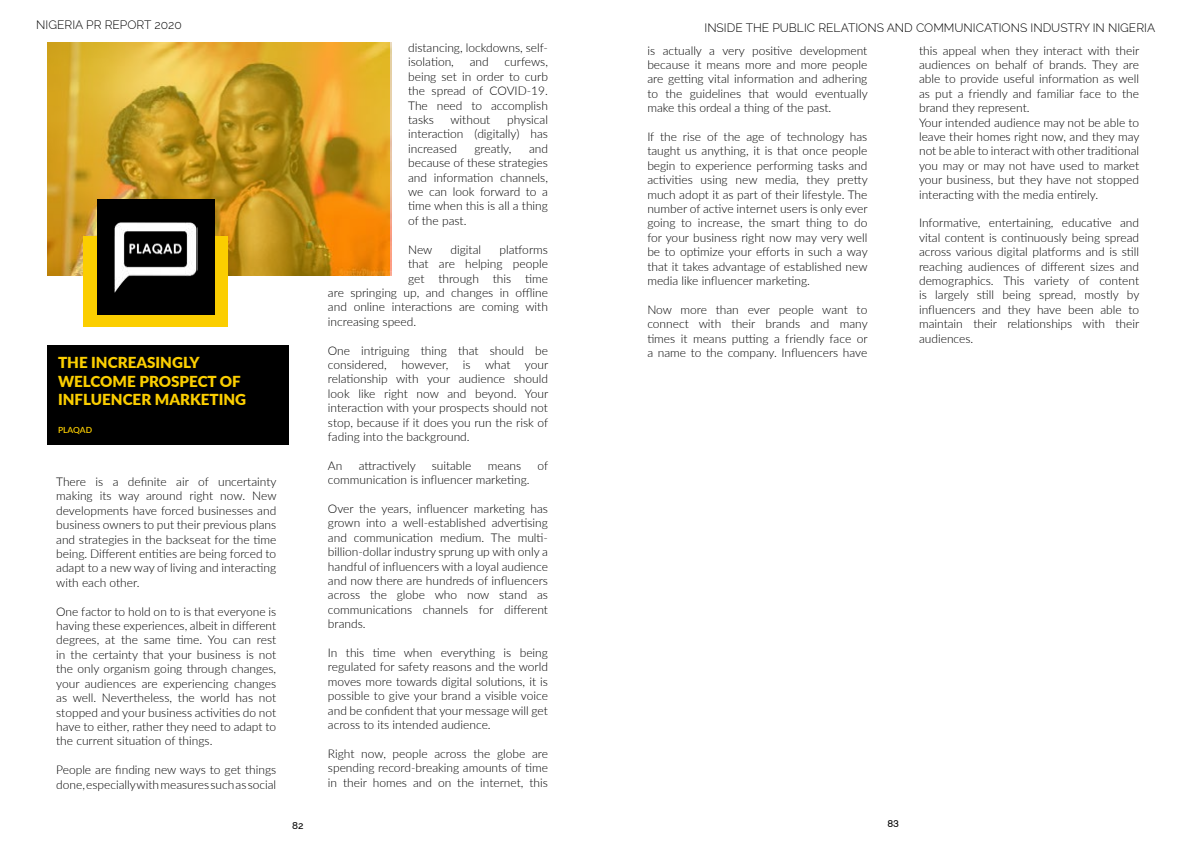
<style>
.page{position:relative;width:1191px;height:842px;background:#fff}
.page>*{position:absolute;margin:0;border:0;box-sizing:border-box;transform-origin:0 0}
.t1{font:900 15.2px/18.2px "Lato";color:#fbce00}
.t2{font:300 12px/14.4px "Lato";color:#000;text-align:justify}
.t3{font:300 12px "Raleway";color:#000}
.t4{font:500 10px "Raleway";color:#000}
.t5{font:10px "Akzidenz Grotesk BE";color:#000}
.t6{font:600 8.5px "Lato";color:#fbce00}
</style>
<div class="page">
<img style="left:47px;top:42px;width:345px;height:234px">
<div style="left:47px;top:345px;width:242px;height:99px;background:#000"></div>
<div style="left:83px;top:236px;width:145px;height:91px;background:#fbce00"></div>
<div style="left:97px;top:200px;width:117px;height:115px;background:#000"></div>
<img style="left:114px;top:222px;width:84px;height:71px">
<p class="t3" style="left:36px;top:18px;width:147px">NIGERIA PR REPORT 2020</p>
<p class="t3" style="left:704px;top:21px;width:452px">INSIDE THE PUBLIC RELATIONS AND COMMUNICATIONS INDUSTRY IN NIGERIA</p>
<p class="t1" style="left:58px;top:353px;width:190px">THE INCREASINGLY<br>WELCOME PROSPECT OF<br>INFLUENCER MARKETING</p>
<p class="t6" style="left:58px;top:423px;width:36px">PLAQAD</p>
<p class="t2" style="left:56px;top:474px;width:222px">There is a definite air of uncertainty making its way around right now. New developments have forced businesses and business owners to put their previous plans and strategies in the backseat for the time being. Different entities are being forced to adapt to a new way of living and interacting with each other.</p>
<p class="t2" style="left:56px;top:604px;width:221px">One factor to hold on to is that everyone is having these experiences, albeit in different degrees, at the same time. You can rest in the certainty that your business is not the only organism going through changes, your audiences are experiencing changes as well. Nevertheless, the world has not stopped and your business activities do not have to either, rather they need to adapt to the current situation of things.</p>
<p class="t2" style="left:56px;top:762px;width:221px">People are finding new ways to get things done, especially with measures such as social</p>
<p class="t2" style="left:408px;top:40px;width:141px">distancing, lockdowns, self&shy;isolation,</p>
<p class="t2" style="left:470px;top:55px;width:21px">and</p>
<p class="t2" style="left:408px;top:55px;width:141px;text-indent:96px">curfews, being set in order to curb the spread of COVID-19.<br>The need to accomplish tasks</p>
<p class="t2" style="left:408px;top:112px;width:141px;text-indent:99px">physical interaction (digitally) has increased</p>
<p class="t2" style="left:450px;top:112px;width:41px">without</p>
<p class="t2" style="left:408px;top:141px;width:141px;text-indent:121px">and because of these strategies and information channels, we can look forward to a time when this is all a thing of the past.</p>
<p class="t2" style="left:408px;top:242px;width:26px">New</p>
<p class="t2" style="left:450px;top:242px;width:32px">digital</p>
<p class="t2" style="left:499px;top:242px;width:50px">platforms</p>
<p class="t2" style="left:408px;top:256px;width:141px">that are helping people</p>
<p class="t2" style="left:408px;top:271px;width:141px">get through this time</p>
<p class="t2" style="left:328px;top:285px;width:221px">are springing up, and changes in offline</p>
<p class="t2" style="left:328px;top:299px;width:221px">and online interactions are coming with</p>
<p class="t2" style="left:328px;top:314px;width:90px">increasing speed.</p>
<p class="t2" style="left:328px;top:343px;width:222px">One intriguing thing that should be considered, however, is what your relationship with your audience should look like right now and beyond. Your interaction with your prospects should not stop, because if it does you run the risk of fading into the background.</p>
<p class="t2" style="left:328px;top:458px;width:16px">An</p>
<p class="t2" style="left:359px;top:458px;width:59px">attractively</p>
<p class="t2" style="left:432px;top:458px;width:41px">suitable</p>
<p class="t2" style="left:488px;top:458px;width:35px">means</p>
<p class="t2" style="left:537px;top:458px;width:12px">of</p>
<p class="t2" style="left:328px;top:472px;width:203px">communication is influencer marketing.</p>
<p class="t2" style="left:328px;top:501px;width:222px">Over the years, influencer marketing has grown into a well-established advertising and communication medium. The multi&shy;billion-dollar industry sprung up with only a handful of influencers with a loyal audience and now there are hundreds of influencers across the globe who now stand as communications channels for different brands.</p>
<p class="t2" style="left:328px;top:645px;width:221px">In this time when everything is being regulated for safety reasons and the world moves more towards digital solutions, it is possible to give your brand a visible voice and be confident that your message will get across to its intended audience.</p>
<p class="t2" style="left:328px;top:746px;width:221px">Right now, people across the globe are spending record-breaking amounts of time in their homes and on the internet, this</p>
<p class="t2" style="left:474px;top:141px;width:38px">greatly,</p>
<p class="t2" style="left:647px;top:43px;width:222px">is actually a very positive development because it means more and more people are getting vital information and adhering to the guidelines that would eventually make this ordeal a thing of the past.</p>
<p class="t2" style="left:647px;top:129px;width:222px">If the rise of the age of technology has taught us anything, it is that once people begin to experience performing tasks and activities using new media, they pretty much adopt it as part of their lifestyle. The number of active internet users is only ever going to increase, the smart thing to do for your business right now may very well be to optimize your efforts in such a way that it takes advantage of established new media like influencer marketing.</p>
<p class="t2" style="left:647px;top:302px;width:222px">Now more than ever people want to connect with their brands and many times it means putting a friendly face or a name to the company. Influencers have</p>
<p class="t4" style="left:292px;top:820px;width:13px">82</p>
<p class="t5" style="left:887px;top:818px;width:13px">83</p>
<p class="t2" style="left:919px;top:43px;width:222px;text-align:left">this appeal when they interact with their audiences on behalf of brands. They are able to provide useful information as well as put a friendly and familiar face to the brand they represent.<br>Your intended audience may not be able to leave their homes right now, and they may not be able to interact with other traditional you may or may not have used to market your business, but they have not stopped interacting with the media entirely.</p>
<p class="t2" style="left:919px;top:216px;width:222px">Informative, entertaining, educative and vital content is continuously being spread across various digital platforms and is still reaching audiences of different sizes and demographics. This variety of content is largely still being spread, mostly by influencers and they have been able to maintain their relationships with their audiences.</p>
</div>
